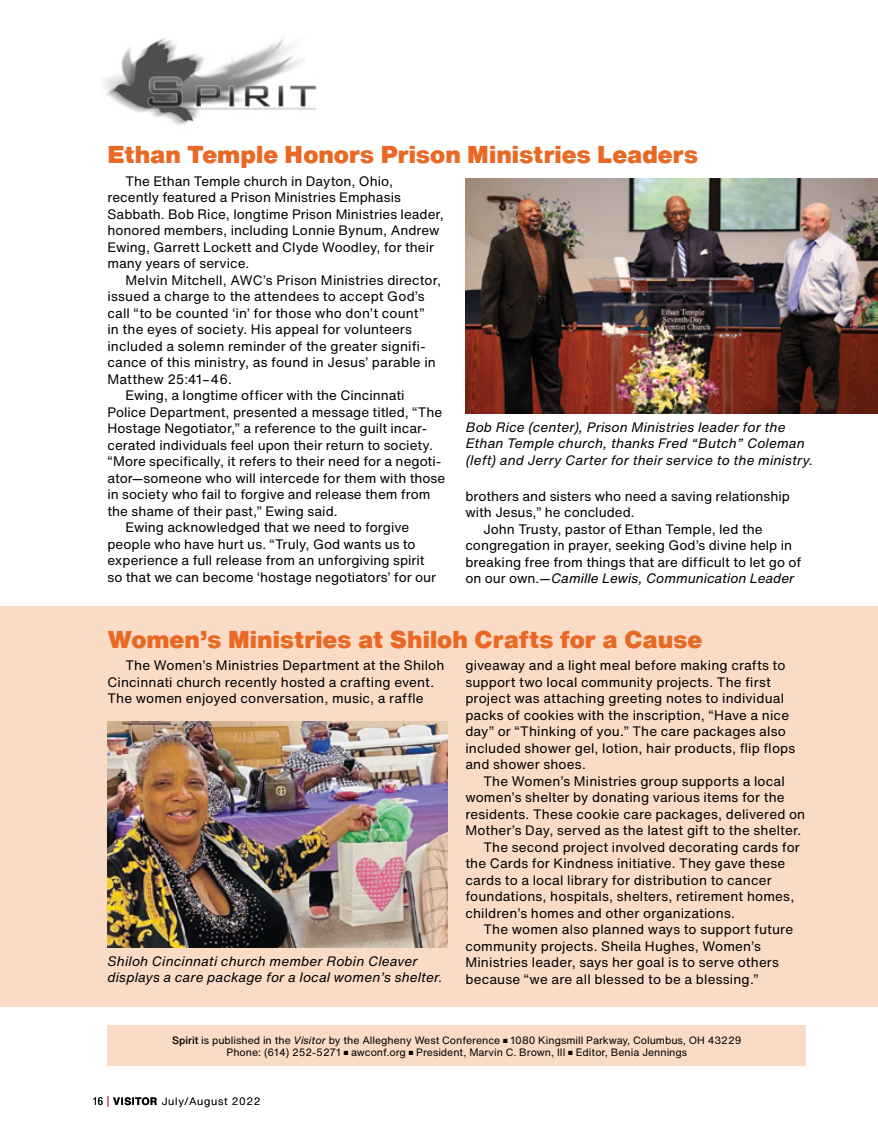
<style>
.page{position:relative;width:878px;height:1148px;background:#fff}
.page>*{position:absolute;margin:0;border:0;box-sizing:border-box;transform-origin:0 0}
.t1{font:900 24px "Helvetica Now Text";color:#e96824}
.t2{font:13.5px/16.5px "Helvetica Now Text";letter-spacing:.005em;color:#000}
.t3{font:italic 13.5px/16.5px "Helvetica Now Text";letter-spacing:.01em;color:#000}
.t4{font:10.5px/12px "Helvetica Now Text";color:#000;text-align:center}
.t5{font:300 10.5px "Helvetica Now Text";letter-spacing:.065em;color:#000}
.s1{font-style:normal}
.s2{font-weight:500}
.s3{font-style:italic}
.s4{font-family:"Helvetica LT Pro";font-weight:400;font-stretch:condensed}
.s5{font-family:"Helvetica LT Pro";font-weight:400;font-stretch:condensed;color:#bd1934}
.s6{font-weight:700}
</style>
<div class="page">
<div style="left:0;top:606px;width:878px;height:400px;background:#fadcc6"></div>
<img style="left:465px;top:178px;width:412px;height:235px">
<img style="left:107px;top:721px;width:340px;height:226px">
<img style="left:103px;top:38px;width:213px;height:87px">
<div style="left:108px;top:1025px;width:697px;height:40px;background:#fadcc6"></div>
<h1 class="t1" style="left:107px;top:136px;width:592px">Ethan Temple Honors Prison Ministries Leaders</h1>
<p class="t2" style="left:107px;top:172px;width:338px;text-indent:18px">The Ethan Temple church in Dayton, Ohio, recently featured a Prison Ministries Emphasis Sabbath. Bob Rice, longtime Prison Ministries leader, honored members, including Lonnie Bynum, Andrew Ewing, Garrett Lockett and Clyde Woodley, for their many years of service.</p>
<p class="t2" style="left:125px;top:271px;width:317px">Melvin Mitchell, AWC’s Prison Ministries director,</p>
<p class="t2" style="left:107px;top:288px;width:319px">issued a charge to the attendees to accept God’s</p>
<p class="t2" style="left:107px;top:304px;width:319px">call “to be counted ‘in’ for those who don’t count”</p>
<p class="t2" style="left:107px;top:321px;width:306px">in the eyes of society. His appeal for volunteers</p>
<p class="t2" style="left:107px;top:337px;width:319px">included a solemn reminder of the greater signifi-</p>
<p class="t2" style="left:107px;top:354px;width:330px">cance of this ministry, as found in Jesus’ parable in</p>
<p class="t2" style="left:107px;top:370px;width:126px">Matthew 25:41–46.</p>
<p class="t2" style="left:125px;top:387px;width:280px">Ewing, a longtime officer with the Cincinnati</p>
<p class="t2" style="left:107px;top:403px;width:336px">Police Department, presented a message titled, “The</p>
<p class="t2" style="left:107px;top:420px;width:321px">Hostage Negotiator,” a reference to the guilt incar-</p>
<p class="t2" style="left:107px;top:436px;width:327px">cerated individuals feel upon their return to society.</p>
<p class="t2" style="left:107px;top:453px;width:335px">“More specifically, it refers to their need for a negoti-</p>
<p class="t2" style="left:107px;top:469px;width:339px">ator—someone who will intercede for them with those</p>
<p class="t2" style="left:107px;top:486px;width:324px">in society who fail to forgive and release them from</p>
<p class="t2" style="left:107px;top:502px;width:232px">the shame of their past,” Ewing said.</p>
<p class="t2" style="left:125px;top:519px;width:285px">Ewing acknowledged that we need to forgive</p>
<p class="t2" style="left:107px;top:535px;width:310px">people who have hurt us. “Truly, God wants us to</p>
<p class="t2" style="left:107px;top:552px;width:319px">experience a full release from an unforgiving spirit</p>
<p class="t2" style="left:107px;top:568px;width:330px">so that we can become ‘hostage negotiators’ for our</p>
<p class="t3" style="left:465px;top:418px;width:349px">Bob Rice (center), Prison Ministries leader for the<br>Ethan Temple church, thanks Fred “Butch” Coleman (left) and Jerry Carter for their service to the ministry.</p>
<p class="t2" style="left:465px;top:487px;width:326px">brothers and sisters who need a saving relationship</p>
<p class="t2" style="left:465px;top:503px;width:171px">with Jesus,” he concluded.</p>
<p class="t2" style="left:483px;top:520px;width:281px">John Trusty, pastor of Ethan Temple, led the</p>
<p class="t2" style="left:465px;top:536px;width:328px">congregation in prayer, seeking God’s divine help in</p>
<p class="t2" style="left:465px;top:553px;width:337px">breaking free from things that are difficult to let go of</p>
<p class="t3" style="left:465px;top:569px;width:330px"><span class="s1">on our own.</span>—Camille Lewis, Communication Leader</p>
<h1 class="t1" style="left:107px;top:622px;width:596px">Women’s Ministries at Shiloh Crafts for a Cause</h1>
<p class="t2" style="left:107px;top:656px;width:338px;text-indent:18px">The Women’s Ministries Department at the Shiloh<br>Cincinnati church recently hosted a crafting event.<br>The women enjoyed conversation, music, a raffle</p>
<p class="t2" style="left:465px;top:656px;width:331px">giveaway and a light meal before making crafts to support two local community projects. The first project was attaching greeting notes to individual packs of cookies with the inscription, “Have a nice day” or “Thinking of you.” The care packages also included shower gel, lotion, hair products, flip flops and shower shoes.</p>
<p class="t2" style="left:483px;top:772px;width:303px">The Women’s Ministries group supports a local</p>
<p class="t2" style="left:465px;top:788px;width:321px">women’s shelter by donating various items for the</p>
<p class="t2" style="left:465px;top:805px;width:341px">residents. These cookie care packages, delivered on</p>
<p class="t2" style="left:465px;top:821px;width:337px">Mother’s Day, served as the latest gift to the shelter.</p>
<p class="t2" style="left:483px;top:838px;width:318px">The second project involved decorating cards for</p>
<p class="t2" style="left:465px;top:854px;width:321px">the Cards for Kindness initiative. They gave these</p>
<p class="t2" style="left:465px;top:871px;width:308px">cards to a local library for distribution to cancer</p>
<p class="t2" style="left:465px;top:887px;width:330px">foundations, hospitals, shelters, retirement homes,</p>
<p class="t2" style="left:465px;top:904px;width:271px">children’s homes and other organizations.</p>
<p class="t2" style="left:483px;top:920px;width:311px">The women also planned ways to support future</p>
<p class="t2" style="left:465px;top:937px;width:297px">community projects. Sheila Hughes, Women’s</p>
<p class="t2" style="left:465px;top:953px;width:315px">Ministries leader, says her goal is to serve others</p>
<p class="t2" style="left:465px;top:970px;width:295px">because “we are all blessed to be a blessing.”</p>
<p class="t3" style="left:107px;top:952px;width:337px">Shiloh Cincinnati church member Robin Cleaver displays a care package for a local women’s shelter.</p>
<p class="t4" style="left:172px;top:1034px;width:570px"><span class="s2">Spirit</span> is published in the <span class="s3">Visitor</span> by the Allegheny West Conference ■ 1080 Kingsmill Parkway, Columbus, OH 43229<br>Phone: (614) 252-5271 ■ awconf.org ■ President, Marvin C. Brown, III ■ Editor, Benia Jennings</p>
<p class="t5" style="left:93px;top:1093px;width:169px"><span class="s4">16</span> <span class="s5">|</span> <span class="s6">VISITOR</span> July/August 2022</p>
</div>
